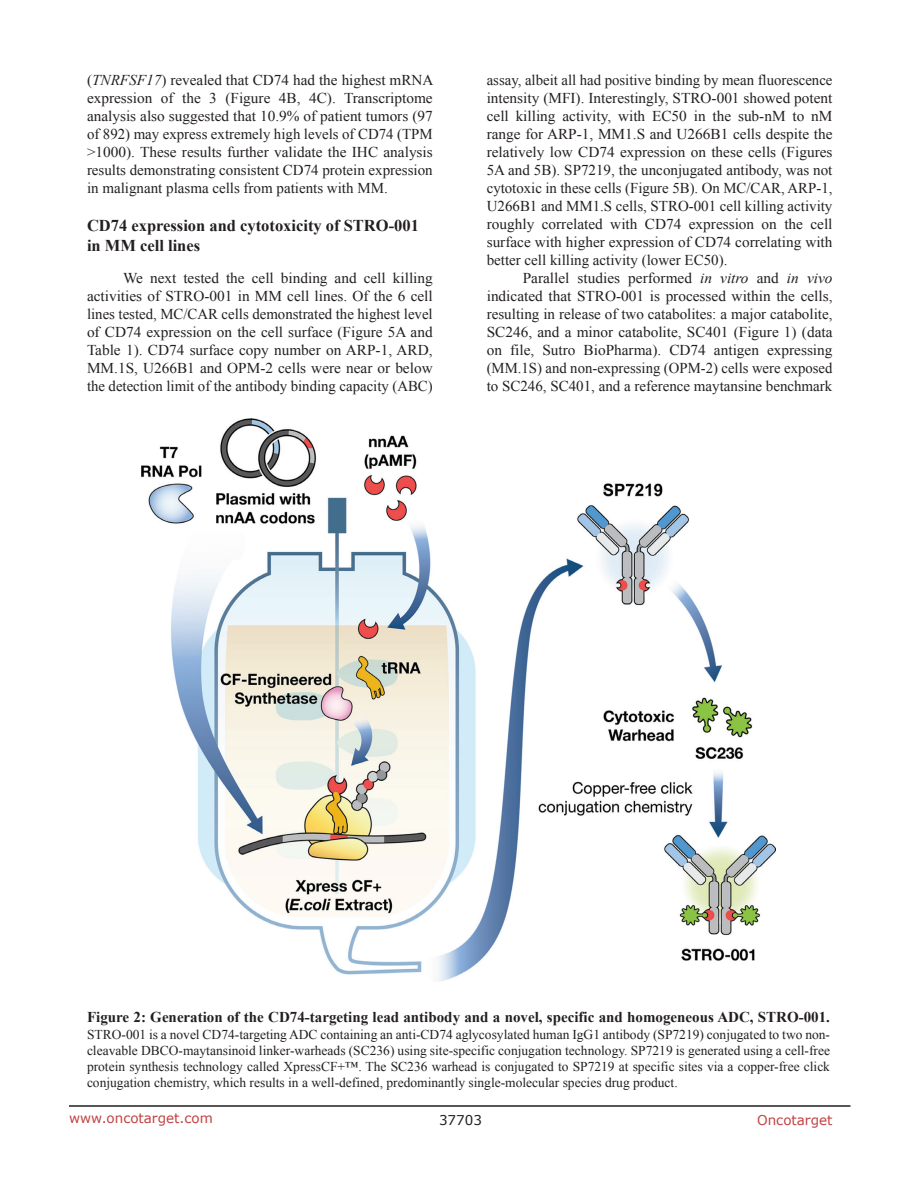
<style>
.page{position:relative;width:918px;height:1188px;background:#fff}
.page>*{position:absolute;margin:0;border:0;box-sizing:border-box;transform-origin:0 0}
.SubHeading{font:700 16.5px/19.8px "Times New Roman";color:#231f20}
.BodyText{font:15px/18px "Times New Roman";color:#231f20;text-align:justify}
.Figuretrx{font:700 15px "Times New Roman";color:#231f20}
.Figuretrx-2{font:13.5px/16.2px "Times New Roman";color:#231f20;text-align:justify}
.t1{font:13.5px "Verdana";color:#c24141}
.t2{font:13.5px "Verdana";color:#231f20}
.s1{font-style:italic}
</style>
<div class="page">
<hr style="left:69px;top:1105px;width:781px;height:2px;background:#231f20">
<img style="left:142px;top:418px;width:633px;height:563px">
<p class="BodyText" style="left:87px;top:71px;width:348px">(<span class="s1">TNRFSF17</span>) revealed that CD74 had the highest mRNA expression of the 3 (Figure 4B, 4C). Transcriptome analysis also suggested that 10.9% of patient tumors (97 of 892) may express extremely high levels of CD74 (TPM &gt;1000). These results further validate the IHC analysis results demonstrating consistent CD74 protein expression in malignant plasma cells from patients with MM.</p>
<p class="SubHeading" style="left:87px;top:215px;width:333px">CD74 expression and cytotoxicity of STRO-001 in MM cell lines</p>
<p class="BodyText" style="left:87px;top:268px;width:347px;text-indent:36px">We next tested the cell binding and cell killing activities of STRO-001 in MM cell lines. Of the 6 cell lines tested, MC/CAR cells demonstrated the highest level of CD74 expression on the cell surface (Figure 5A and Table 1). CD74 surface copy number on ARP-1, ARD, MM.1S, U266B1 and OPM-2 cells were near or below the detection limit of the antibody binding capacity (ABC)</p>
<p class="BodyText" style="left:487px;top:71px;width:347px">assay, albeit all had positive binding by mean fluorescence intensity (MFI). Interestingly, STRO-001 showed potent cell killing activity, with EC50 in the sub-nM to nM range for ARP-1, MM1.S and U266B1 cells despite the relatively low CD74 expression on these cells (Figures 5A and 5B). SP7219, the unconjugated antibody, was not cytotoxic in these cells (Figure 5B). On MC/CAR, ARP-1, U266B1 and MM1.S cells, STRO-001 cell killing activity roughly correlated with CD74 expression on the cell surface with higher expression of CD74 correlating with better cell killing activity (lower EC50).</p>
<p class="BodyText" style="left:487px;top:269px;width:347px;text-indent:36px">Parallel studies performed <span class="s1">in vitro</span> and <span class="s1">in vivo </span>indicated that STRO-001 is processed within the cells, resulting in release of two catabolites: a major catabolite, SC246, and a minor catabolite, SC401 (Figure 1) (data on file, Sutro BioPharma). CD74 antigen expressing (MM.1S) and non-expressing (OPM-2) cells were exposed to SC246, SC401, and a reference maytansine benchmark</p>
<p class="Figuretrx" style="left:87px;top:1007px;width:745px">Figure 2: Generation of the CD74-targeting lead antibody and a novel, specific and homogeneous ADC, STRO-001.</p>
<p class="Figuretrx-2" style="left:87px;top:1026px;width:745px">STRO-001 is a novel CD74-targeting ADC containing an anti-CD74 aglycosylated human IgG1 antibody (SP7219) conjugated to two non&shy;cleavable DBCO-maytansinoid linker-warheads (SC236) using site-specific conjugation technology. SP7219 is generated using a cell-free protein synthesis technology called XpressCF+™. The SC236 warhead is conjugated to SP7219 at specific sites via a copper-free click conjugation chemistry, which results in a well-defined, predominantly single-molecular species drug product.</p>
<p class="t1" style="left:69px;top:1109px;width:145px">www.oncotarget.com</p>
<p class="t2" style="left:439px;top:1111px;width:44px">37703</p>
<p class="t1" style="left:757px;top:1111px;width:77px">Oncotarget</p>
</div>
